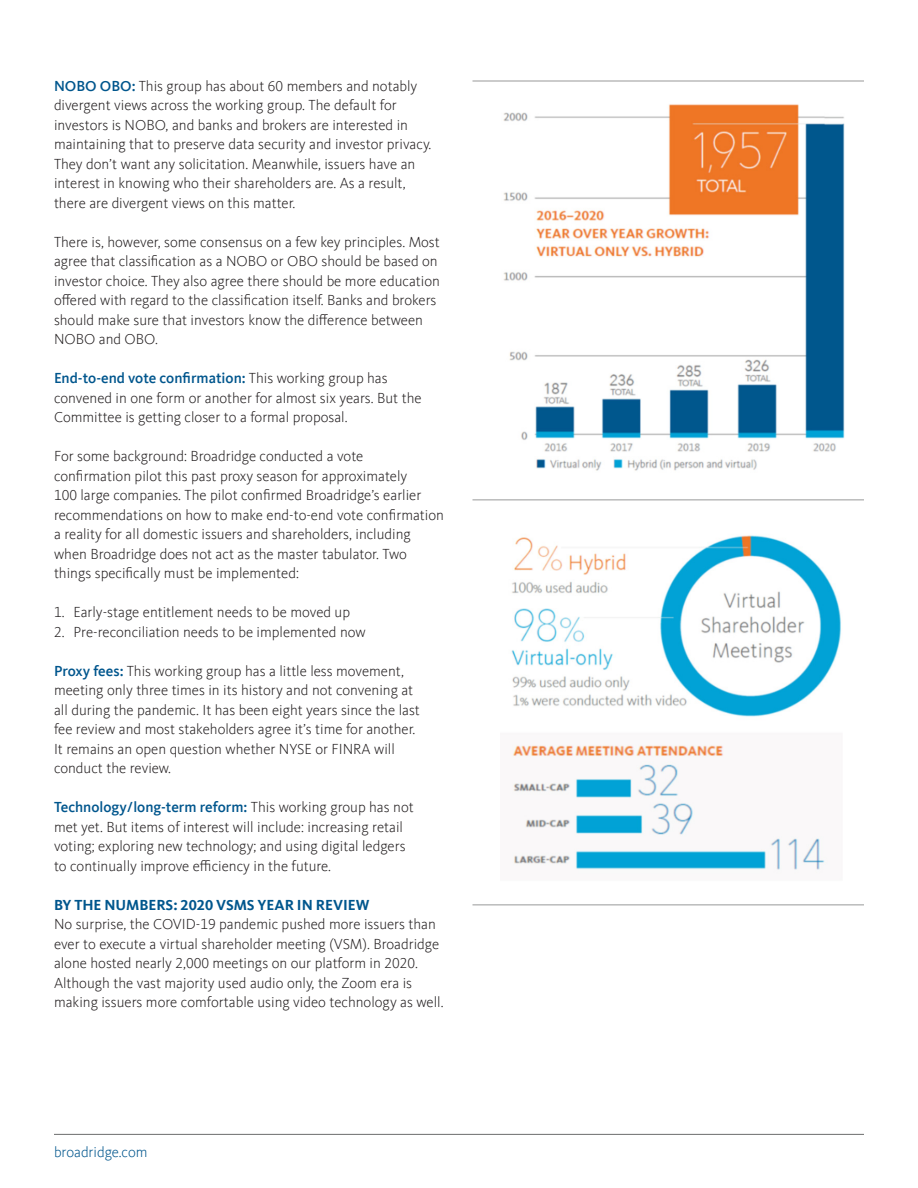
<style>
.page{position:relative;width:918px;height:1188px;background:#fff}
.page>*{position:absolute;margin:0;border:0;box-sizing:border-box;transform-origin:0 0}
.Body{font:300 15px/19.5px "Kievit Offc";color:#231f20}
.Head{font:700 15px "Kievit Offc";color:#00568d}
.t1{font:300 15px "Kievit Offc";color:#00568d}
.s1{font-weight:500;color:#00568d}
</style>
<div class="page">
<hr style="left:54px;top:1134px;width:810px;height:1px;background:#6c6d6d">
<img style="left:503px;top:104px;width:342px;height:367px">
<img style="left:511px;top:535px;width:330px;height:335px">
<hr style="left:472px;top:500px;width:392px;height:1px;background:#989999">
<hr style="left:472px;top:81px;width:392px;height:1px;background:#989999">
<hr style="left:472px;top:904px;width:392px;height:1px;background:#989999">
<p class="Body" style="left:54px;top:77px;width:379px"><span class="s1">NOBO OBO:</span> This group has about 60 members and notably divergent views across the working group. The default for investors is NOBO, and banks and brokers are interested in maintaining that to preserve data security and investor privacy.<br>They don’t want any solicitation. Meanwhile, issuers have an interest in knowing who their shareholders are. As a result, there are divergent views on this matter.</p>
<p class="Body" style="left:54px;top:233px;width:387px">There is, however, some consensus on a few key principles. Most agree that classification as a NOBO or OBO should be based on investor choice. They also agree there should be more education offered with regard to the classification itself. Banks and brokers should make sure that investors know the difference between NOBO and OBO.</p>
<p class="Body" style="left:54px;top:369px;width:369px"><span class="s1">End-to-end vote confirmation:</span> This working group has convened in one form or another for almost six years. But the<br>Committee is getting closer to a formal proposal.</p>
<p class="Body" style="left:54px;top:447px;width:391px">For some background: Broadridge conducted a vote confirmation pilot this past proxy season for approximately<br>100 large companies. The pilot confirmed Broadridge’s earlier recommendations on how to make end-to-end vote confirmation a reality for all domestic issuers and shareholders, including when Broadridge does not act as the master tabulator. Two things specifically must be implemented:</p>
<p class="Body" style="left:54px;top:603px;width:298px">1. Early-stage entitlement needs to be moved up</p>
<p class="Body" style="left:54px;top:623px;width:313px">2. Pre-reconciliation needs to be implemented now</p>
<p class="Body" style="left:54px;top:662px;width:367px"><span class="s1">Proxy fees:</span> This working group has a little less movement, meeting only three times in its history and not convening at all during the pandemic. It has been eight years since the last fee review and most stakeholders agree it’s time for another.<br>It remains an open question whether NYSE or FINRA will conduct the review.</p>
<p class="Body" style="left:54px;top:798px;width:361px"><span class="s1">Technology/long-term reform:</span> This working group has not met yet. But items of interest will include: increasing retail voting; exploring new technology; and using digital ledgers to continually improve efficiency in the future.</p>
<p class="Head" style="left:54px;top:896px;width:317px">BY THE NUMBERS: 2020 VSMS YEAR IN REVIEW</p>
<p class="Body" style="left:54px;top:915px;width:391px">No surprise, the COVID-19 pandemic pushed more issuers than ever to execute a virtual shareholder meeting (VSM). Broadridge alone hosted nearly 2,000 meetings on our platform in 2020.<br>Although the vast majority used audio only, the Zoom era is making issuers more comfortable using video technology as well.</p>
<p class="t1" style="left:54px;top:1143px;width:95px">broadridge.com</p>
</div>
